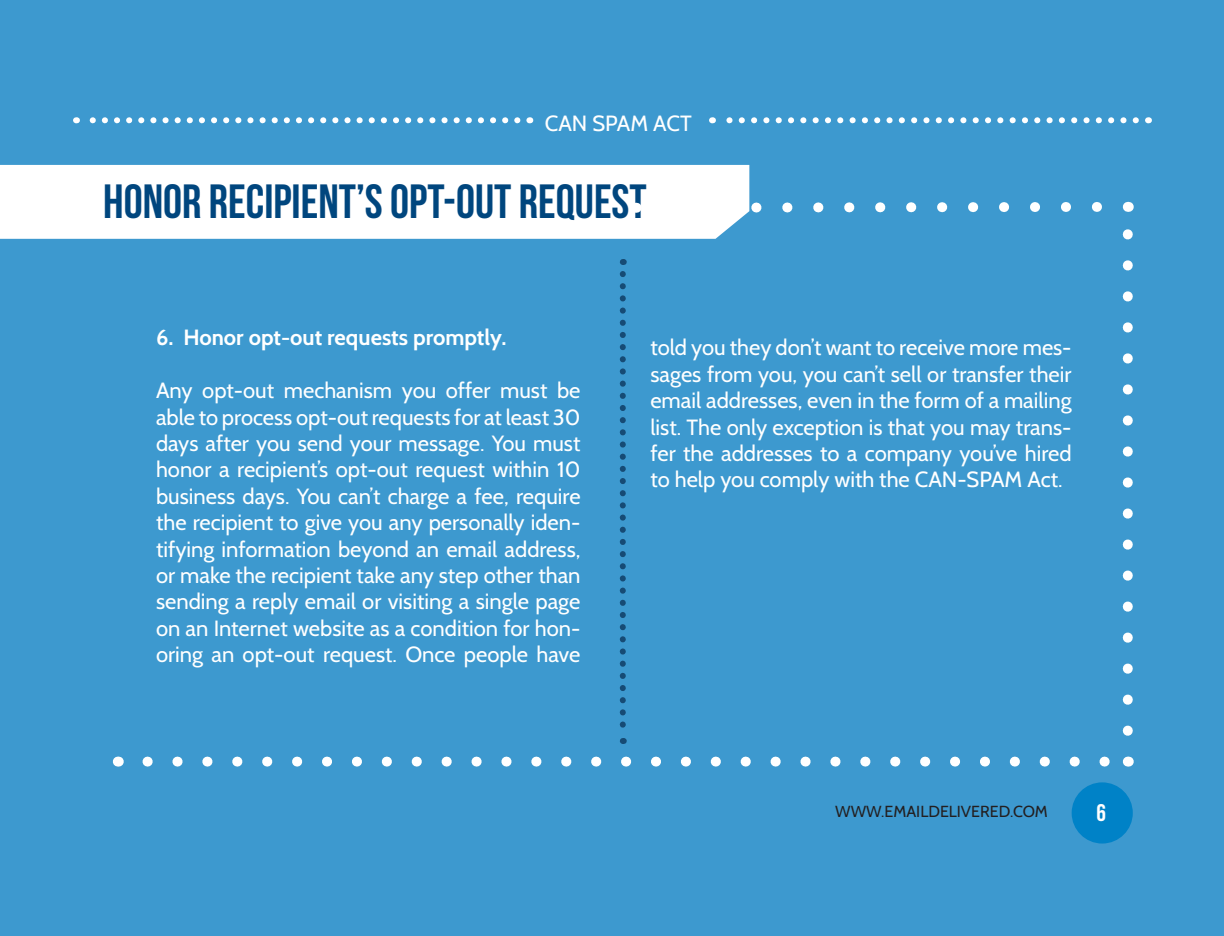
<style>
.page{position:relative;width:1224px;height:936px;background:#fff}
.page>*{position:absolute;margin:0;border:0;box-sizing:border-box;transform-origin:0 0}
.t1{font:48px "Bebas Neue";color:#00467e}
.t2{font:24px "Bebas Neue";color:#fff}
.t3{font:22px/26.4px "Cabin";color:#fff;text-align:justify}
.t4{font:700 22px "Cabin";color:#fff}
.t5{font:16px "Cabin";color:#231f20}
</style>
<div class="page">
<div style="left:1px;top:1px;width:1222px;height:934px;background:#3d99cf"></div>
<div style="left:0;top:165px;width:749px;height:74px;background:#fff"></div>
<svg style="left:620px;top:274px;width:6px;height:470px"></svg>
<svg style="left:148px;top:757px;width:962px;height:10px"></svg>
<svg style="left:1123px;top:229px;width:10px;height:502px"></svg>
<svg style="left:636px;top:197px;width:466px;height:21px"></svg>
<svg style="left:76px;top:117px;width:441px;height:6px"></svg>
<svg style="left:712px;top:117px;width:424px;height:6px"></svg>
<div style="left:1072px;top:782px;width:61px;height:62px;background:#0082c7;border-radius:50%"></div>
<p class="t3" style="left:545px;top:110px;width:149px">CAN SPAM ACT</p>
<p class="t1" style="left:103px;top:175px;width:545px">HONOR RECIPIENT’S OPT-OUT REQUEST</p>
<p class="t4" style="left:156px;top:324px;width:352px">6. Honor opt-out requests promptly.</p>
<p class="t3" style="left:156px;top:377px;width:426px">Any opt-out mechanism you offer must be able to process opt-out requests for at least 30 days after you send your message. You must honor a recipient’s opt-out request within 10 business days. You can’t charge a fee, require the recipient to give you any personally iden&shy;tifying information beyond an email address, or make the recipient take any step other than sending a reply email or visiting a single page on an Internet website as a condition for hon&shy;oring an opt-out request. Once people have</p>
<p class="t3" style="left:650px;top:334px;width:423px">told you they don’t want to receive more mes&shy;sages from you, you can’t sell or transfer their email addresses, even in the form of a mailing list. The only exception is that you may trans&shy;fer the addresses to a company you’ve hired to help you comply with the CAN-SPAM Act.</p>
<p class="t5" style="left:835px;top:801px;width:214px">WWW.EMAILDELIVERED.COM</p>
<p class="t2" style="left:1097px;top:800px;width:11px">6</p>
</div>
